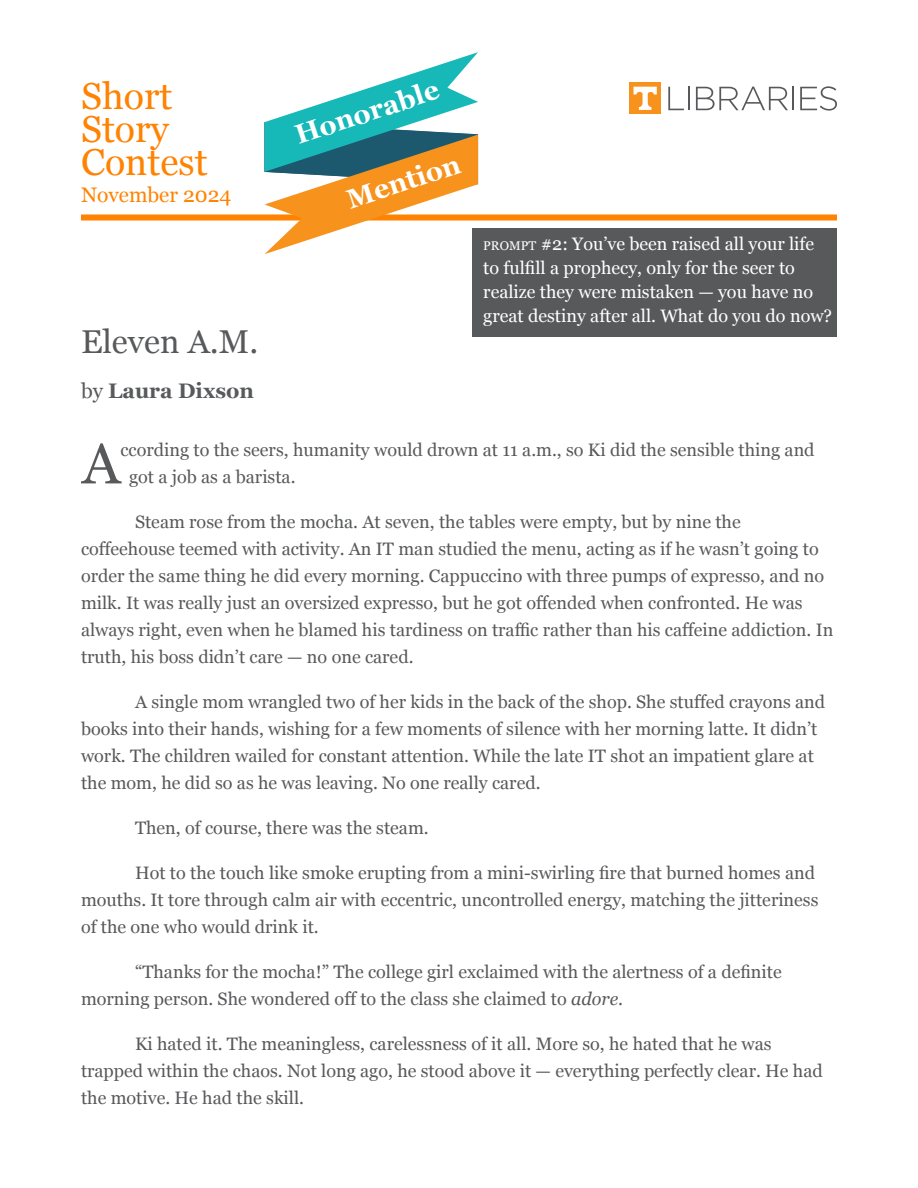
<style>
.page{position:relative;width:918px;height:1188px;background:#fff}
.page>*{position:absolute;margin:0;border:0;box-sizing:border-box;transform-origin:0 0}
.text{font:57px "Georgia";color:#58595b}
.t1{font:37.5px "Georgia";color:#ff8200}
.t2{font:33px "Georgia";color:#58595b}
.text-2{font:700 27px "Georgia";color:#fff}
.text-3{font:700 21px "Georgia";color:#58595b}
.t3{font:21px "Georgia";color:#ff8200}
.text-4{font:18px/27px "Georgia";color:#58595b}
.text-5{font:18px/24px "Georgia";color:#fff}
.s1{font-weight:400}
.s2{font-size:12.6px}
.s3{font-style:inherit}
.s4{font-style:italic}
</style>
<div class="page">
<div style="left:81px;top:214px;width:756px;height:6px;background:#ff8200"></div>
<div style="left:472px;top:228px;width:365px;height:109px;background:#58595b"></div>
<div style="left:630px;top:83px;width:31px;height:31px;background:#f7931d"></div>
<svg style="left:634px;top:87px;width:23px;height:23px"></svg>
<svg style="left:668px;top:87px;width:16px;height:23px"></svg>
<hr style="left:688px;top:87px;width:2px;height:23px;background:#57585a">
<svg style="left:696px;top:87px;width:92px;height:23px"></svg>
<hr style="left:792px;top:87px;width:2px;height:23px;background:#57585a">
<svg style="left:800px;top:86px;width:37px;height:25px"></svg>
<svg style="left:265px;top:52px;width:213px;height:202px"></svg>
<p class="t1" style="left:81px;top:68px;width:93px">Short</p>
<p class="t1" style="left:81px;top:101px;width:90px">Story</p>
<p class="t1" style="left:81px;top:134px;width:128px">Contest</p>
<p class="t3" style="left:81px;top:179px;width:152px">November 2024</p>
<p class="t2" style="left:81px;top:318px;width:179px">Eleven A.M.</p>
<p class="text-3" style="left:81px;top:375px;width:174px"><span class="s1">by</span> Laura Dixson</p>
<p class="text-2" style="left:289px;top:116px;width:151px;rotate:-18deg">Honorable</p>
<p class="text-2" style="left:341px;top:180px;width:119px;rotate:-18deg">Mention</p>
<p class="text-5" style="left:483px;top:232px;width:350px"><span class="s2">PROMPT</span> <span class="s3">#2</span>: You’ve been raised all your life to fulfill a prophecy, only for the seer to realize they were mistaken — you have no great destiny after all. What do you do now?</p>
<p class="text" style="left:82px;top:422px;width:40px">A</p>
<p class="text-4" style="left:129px;top:436px;width:687px;text-indent:-9px">ccording to the seers, humanity would drown at 11 a.m., so Ki did the sensible thing and got a job as a barista.</p>
<p class="text-4" style="left:81px;top:508px;width:754px;text-indent:54px">Steam rose from the mocha. At seven, the tables were empty, but by nine the coffeehouse teemed with activity. An IT man studied the menu, acting as if he wasn’t going to order the same thing he did every morning. Cappuccino with three pumps of expresso, and no milk. It was really just an oversized expresso, but he got offended when confronted. He was always right, even when he blamed his tardiness on traffic rather than his caffeine addiction. In truth, his boss didn’t care — no one cared.</p>
<p class="text-4" style="left:81px;top:688px;width:746px;text-indent:54px">A single mom wrangled two of her kids in the back of the shop. She stuffed crayons and books into their hands, wishing for a few moments of silence with her morning latte. It didn’t work. The children wailed for constant attention. While the late IT shot an impatient glare at the mom, he did so as he was leaving. No one really cared.</p>
<p class="text-4" style="left:135px;top:814px;width:295px">Then, of course, there was the steam.</p>
<p class="text-4" style="left:81px;top:859px;width:739px;text-indent:54px">Hot to the touch like smoke erupting from a mini-swirling fire that burned homes and mouths. It tore through calm air with eccentric, uncontrolled energy, matching the jitteriness of the one who would drink it.</p>
<p class="text-4" style="left:81px;top:958px;width:702px;text-indent:54px">“Thanks for the mocha!” The college girl exclaimed with the alertness of a definite morning person. She wondered off to the class she claimed to <span class="s4">adore</span>.</p>
<p class="text-4" style="left:81px;top:1030px;width:743px;text-indent:54px">Ki hated it. The meaningless, carelessness of it all. More so, he hated that he was trapped within the chaos. Not long ago, he stood above it — everything perfectly clear. He had the motive. He had the skill.</p>
</div>
